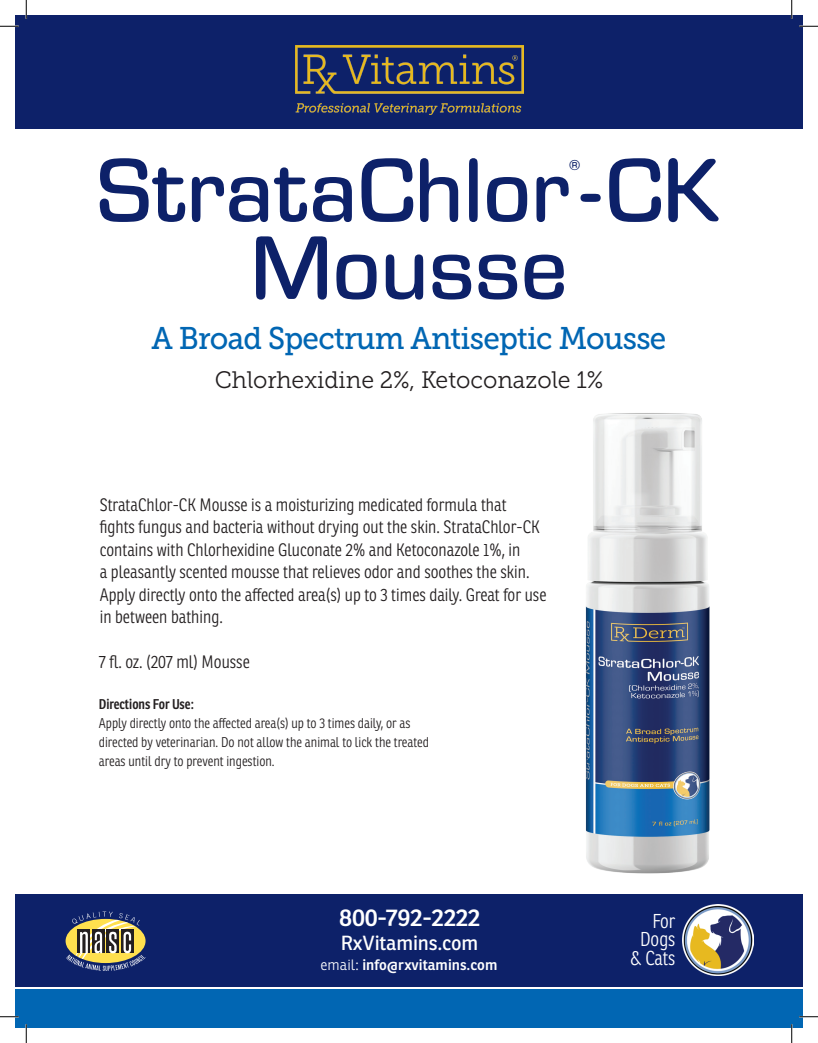
<style>
.page{position:relative;width:818px;height:1043px;background:#fff}
.page>*{position:absolute;margin:0;border:0;box-sizing:border-box;transform-origin:0 0}
.t1{font:500 93.75px "Eurostile Round";color:#0d2169}
.t2{font:31.25px "Museo Slab 500";letter-spacing:-.025em;color:#0166b3;scale:.95 1}
.t3{font:600 23.88px "Ronnia";letter-spacing:-.02em;color:#fff}
.t4{font:23.75px "Museo Slab 300";color:#231f20}
.t5{font:19.88px "Ronnia";letter-spacing:-.01em;color:#fff}
.t6{font:300 19.5px/18.1px "Ronnia Cond";color:#fff;text-align:right}
.t7{font:300 17.5px/22.5px "Ronnia Cond";color:#231f20}
.t8{font:500 15px "Eurostile Round";color:#0d2169}
.t9{font:600 14.62px "Ronnia";color:#fff}
.t10{font:300 13.75px/18.8px "Ronnia Cond";color:#231f20}
.t11{font:600 13.75px "Ronnia Cond";color:#231f20}
.s1{font-weight:300}
</style>
<div class="page">
<div style="left:15px;top:15px;width:787px;height:113px;background:#0d2169"></div>
<img style="left:295px;top:46px;width:229px;height:68px">
<div style="left:15px;top:989px;width:787px;height:39px;background:#0166b3"></div>
<div style="left:15px;top:894px;width:787px;height:92px;background:#0d2169"></div>
<img style="left:682px;top:904px;width:71px;height:72px">
<svg style="left:66px;top:911px;width:79px;height:59px"></svg>
<img style="left:585px;top:413px;width:125px;height:461px">
<svg style="left:0;top:25px;width:19px;height:2px"></svg>
<svg style="left:799px;top:25px;width:19px;height:2px"></svg>
<svg style="left:0;top:1015px;width:19px;height:2px"></svg>
<svg style="left:799px;top:1015px;width:19px;height:2px"></svg>
<svg style="left:25px;top:0;width:2px;height:19px"></svg>
<svg style="left:25px;top:1024px;width:2px;height:18px"></svg>
<svg style="left:790px;top:0;width:2px;height:19px"></svg>
<svg style="left:790px;top:1024px;width:2px;height:18px"></svg>
<h1 class="t1" style="left:97px;top:126px;width:626px">StrataChlor-CK</h1>
<p class="t8" style="left:569px;top:155px;width:13px">®</p>
<h1 class="t1" style="left:250px;top:204px;width:319px">Mousse</h1>
<h2 class="t2" style="left:152px;top:321px;width:543px">A Broad Spectrum Antiseptic Mousse</h2>
<h3 class="t4" style="left:215px;top:367px;width:390px">Chlorhexidine 2%, Ketoconazole 1%</h3>
<p class="t7" style="left:100px;top:493px;width:448px">StrataChlor-CK Mousse is a moisturizing medicated formula that<br>fights fungus and bacteria without drying out the skin. StrataChlor-CK contains with Chlorhexidine Gluconate 2% and Ketoconazole 1%, in<br>a pleasantly scented mousse that relieves odor and soothes the skin.<br>Apply directly onto the affected area(s) up to 3 times daily. Great for use in between bathing.</p>
<p class="t7" style="left:99px;top:651px;width:152px">7 fl. oz. (207 ml) Mousse</p>
<p class="t11" style="left:99px;top:696px;width:97px">Directions For Use:</p>
<p class="t10" style="left:99px;top:713px;width:331px">Apply directly onto the affected area(s) up to 3 times daily, or as directed by veterinarian. Do not allow the animal to lick the treated areas until dry to prevent ingestion.</p>
<h3 class="t3" style="left:339px;top:902px;width:142px">800-792-2222</h3>
<p class="t5" style="left:341px;top:930px;width:139px">RxVitamins.com</p>
<p class="t9" style="left:320px;top:955px;width:178px"><span class="s1">email:</span> info@rxvitamins.com</p>
<p class="t6" style="left:630px;top:912px;width:47px">For<br>Dogs &amp; Cats</p>
</div>
